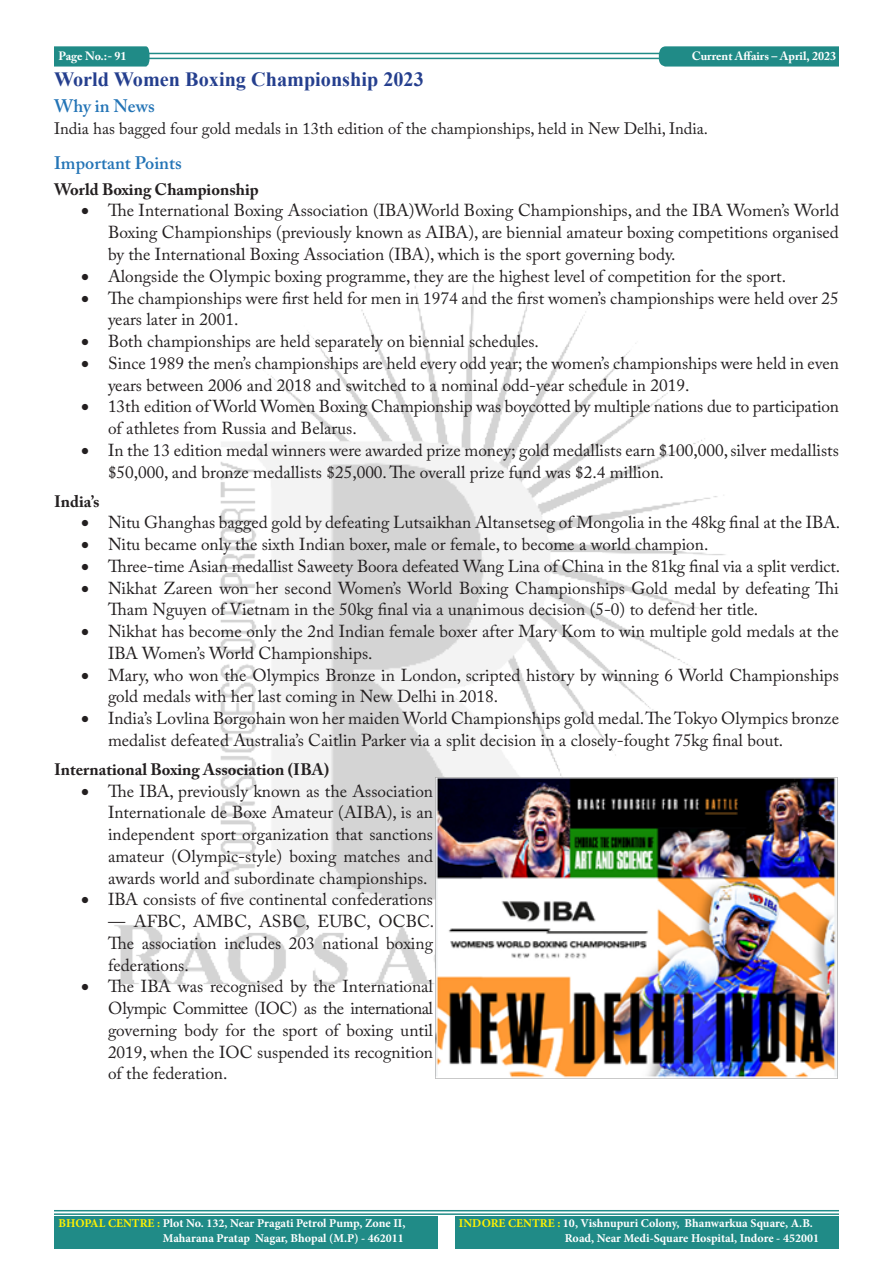
<style>
.page{position:relative;width:893px;height:1263px;background:#fff}
.page>*{position:absolute;margin:0;border:0;box-sizing:border-box;transform-origin:0 0}
.Main_Heading{font:700 20.25px "Times New Roman";color:#253f8e}
.Sub_heading{font:600 18px "Adobe Caslon Pro";color:#2374b6}
.t1{font:17.25px/21.8px "Adobe Caslon Pro";color:#231f20}
.List_Paragraph{font:16.5px "Adobe Caslon Pro";color:#231f20}
.Black{font:700 16.5px "Adobe Caslon Pro";color:#231f20}
.t2{font:700 12px/15px "Minion Pro";color:#fff;text-align:right}
.t3{font:700 12px "Adobe Caslon Pro";color:#fff}
.s1{color:#fff101}
</style>
<div class="page">
<hr style="left:148px;top:53px;width:691px;height:1px;background:#208b87">
<hr style="left:148px;top:58px;width:690px;height:1px;background:#208b87">
<svg style="left:54px;top:46px;width:96px;height:21px;background:#2a908c"></svg>
<svg style="left:659px;top:46px;width:180px;height:21px;background:#29908c"></svg>
<hr style="left:54px;top:1210px;width:785px;height:1px;background:#208b87">
<hr style="left:54px;top:1213px;width:785px;height:2px;background:#208b87">
<div style="left:54px;top:1217px;width:383px;height:32px;background:#208b87"></div>
<div style="left:455px;top:1217px;width:384px;height:32px;background:#208b87"></div>
<img style="left:114px;top:284px;width:612px;height:702px">
<img style="left:434px;top:776px;width:404px;height:303px">
<p class="t3" style="left:59px;top:49px;width:70px">Page No.:- 91</p>
<p class="t3" style="left:692px;top:49px;width:146px">Current Affairs – April, 2023</p>
<p class="Main_Heading" style="left:54px;top:65px;width:371px">World Women Boxing Championship 2023</p>
<p class="Sub_heading" style="left:54px;top:96px;width:102px">Why in News</p>
<p class="List_Paragraph" style="left:54px;top:118px;width:656px">India has bagged four gold medals in 13th edition of the championships, held in New Delhi, India.</p>
<p class="Sub_heading" style="left:54px;top:153px;width:129px">Important Points</p>
<p class="Black" style="left:54px;top:179px;width:206px">World Boxing Championship</p>
<p class="t1" style="left:108px;top:200px;width:732px;text-align:justify;text-indent:-27px">• The International Boxing Association (IBA)World Boxing Championships, and the IBA Women’s World Boxing Championships (previously known as AIBA), are biennial amateur boxing competitions organised by the International Boxing Association (IBA), which is the sport governing body.</p>
<p class="t1" style="left:81px;top:265px;width:707px">• Alongside the Olympic boxing programme, they are the highest level of competition for the sport.</p>
<p class="t1" style="left:108px;top:287px;width:732px;text-indent:-27px">• The championships were first held for men in 1974 and the first women’s championships were held over 25 years later in 2001.</p>
<p class="t1" style="left:81px;top:330px;width:459px">• Both championships are held separately on biennial schedules.</p>
<p class="t1" style="left:108px;top:352px;width:732px;text-indent:-27px">• Since 1989 the men’s championships are held every odd year; the women’s championships were held in even years between 2006 and 2018 and switched to a nominal odd-year schedule in 2019.</p>
<p class="t1" style="left:108px;top:395px;width:732px;text-indent:-27px">• 13th edition of World Women Boxing Championship was boycotted by multiple nations due to participation of athletes from Russia and Belarus.</p>
<p class="t1" style="left:108px;top:439px;width:732px;text-indent:-27px">• In the 13 edition medal winners were awarded prize money; gold medallists earn $100,000, silver medallists $50,000, and bronze medallists $25,000. The overall prize fund was $2.4 million.</p>
<p class="Black" style="left:54px;top:491px;width:47px">India’s</p>
<p class="t1" style="left:81px;top:511px;width:761px">• Nitu Ghanghas bagged gold by defeating Lutsaikhan Altansetseg of Mongolia in the 48kg final at the IBA.</p>
<p class="t1" style="left:81px;top:533px;width:629px">• Nitu became only the sixth Indian boxer, male or female, to become a world champion.</p>
<p class="t1" style="left:81px;top:555px;width:761px">• Three-time Asian medallist Saweety Boora defeated Wang Lina of China in the 81kg final via a split verdict.</p>
<p class="t1" style="left:108px;top:577px;width:732px;text-indent:-27px">• Nikhat Zareen won her second Women’s World Boxing Championships Gold medal by defeating Thi<br>Tham Nguyen of Vietnam in the 50kg final via a unanimous decision (5-0) to defend her title.</p>
<p class="t1" style="left:108px;top:620px;width:732px;text-indent:-27px">• Nikhat has become only the 2nd Indian female boxer after Mary Kom to win multiple gold medals at the<br>IBA Women’s World Championships.</p>
<p class="t1" style="left:108px;top:664px;width:732px;text-indent:-27px">• Mary, who won the Olympics Bronze in London, scripted history by winning 6 World Championships gold medals with her last coming in New Delhi in 2018.</p>
<p class="t1" style="left:108px;top:707px;width:732px;text-indent:-27px">• India’s Lovlina Borgohain won her maiden World Championships gold medal. The Tokyo Olympics bronze medalist defeated Australia’s Caitlin Parker via a split decision in a closely-fought 75kg final bout.</p>
<p class="Black" style="left:54px;top:759px;width:277px">International Boxing Association (IBA)</p>
<p class="t1" style="left:108px;top:780px;width:327px;text-align:justify;text-indent:-27px">• The IBA, previously known as the Association Internationale de Boxe Amateur (AIBA), is an independent sport organization that sanctions amateur (Olympic-style) boxing matches and awards world and subordinate championships.</p>
<p class="t1" style="left:81px;top:888px;width:354px">• IBA consists of five continental confederations</p>
<p class="t1" style="left:108px;top:910px;width:328px;text-align:justify">— AFBC, AMBC, ASBC, EUBC, OCBC.<br>The association includes 203 national boxing federations.</p>
<p class="t1" style="left:108px;top:975px;width:327px;text-align:justify;text-indent:-27px">• The IBA was recognised by the International Olympic Committee (IOC) as the international governing body for the sport of boxing until 2019, when the IOC suspended its recognition of the federation.</p>
<p class="t2" style="left:59px;top:1215px;width:348px"><span class="s1">BHOPAL CENTRE :</span> Plot No. 132, Near Pragati Petrol Pump, Zone II,<br>Maharana Pratap Nagar, Bhopal (M.P) - 462011</p>
<p class="t2" style="left:565px;top:1215px;width:256px;text-align:left;text-indent:-106px"><span class="s1">INDORE CENTRE :</span> 10, Vishnupuri Colony, Bhanwarkua Square, A.B.<br>Road, Near Medi-Square Hospital, Indore - 452001</p>
</div>
